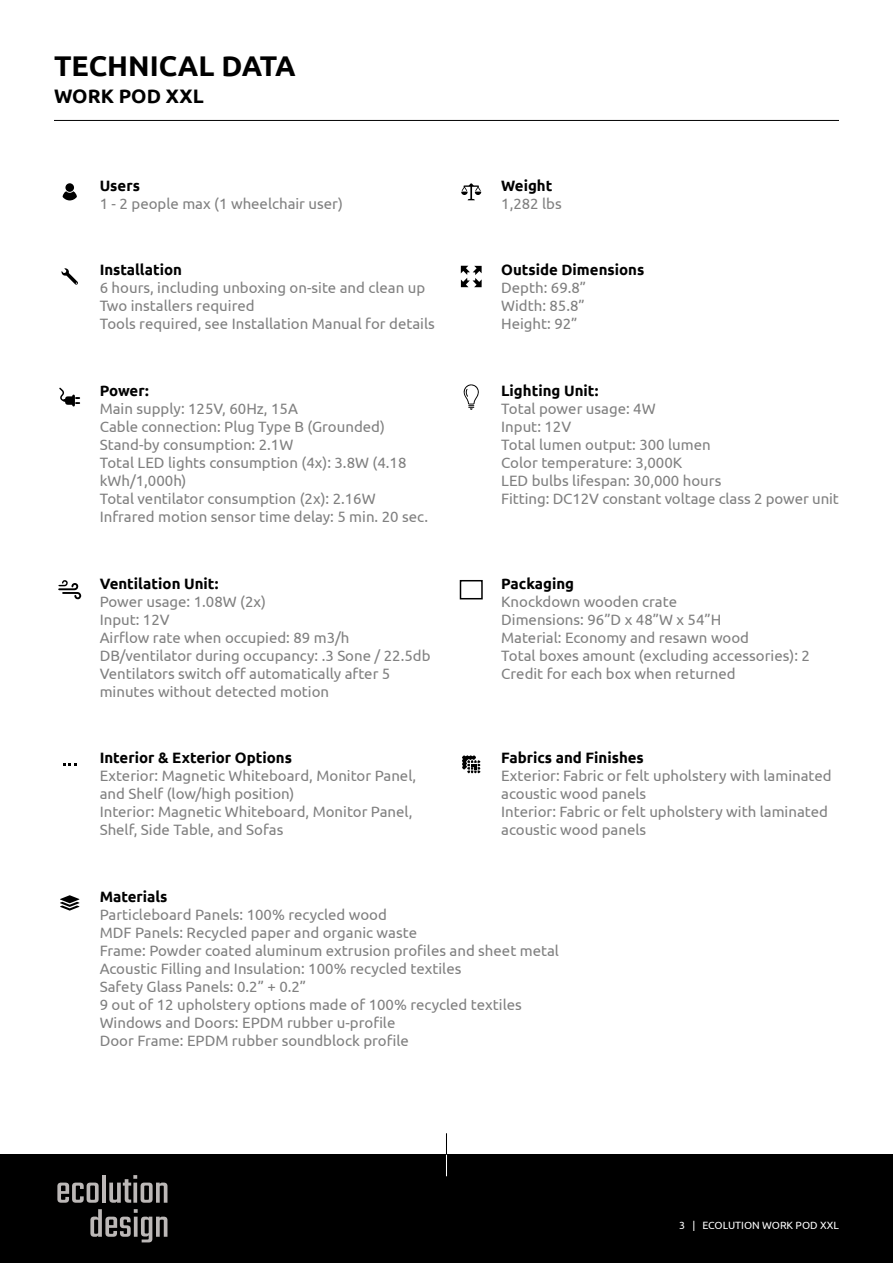
<style>
.page{position:relative;width:893px;height:1263px;background:#fff}
.page>*{position:absolute;margin:0;border:0;box-sizing:border-box;transform-origin:0 0}
.t1{font:700 28.5px "Ubuntu";color:#000}
.t2{font:700 19.5px "Ubuntu";color:#000}
.t3{font:15px/18px "Ubuntu";color:#808080}
.t4{font:700 15px "Ubuntu";color:#000}
.t5{font:10.5px "Ubuntu";color:#fff}
</style>
<div class="page">
<svg style="left:462px;top:755px;width:19px;height:18px"></svg>
<svg style="left:63px;top:763px;width:13px;height:2px"></svg>
<svg style="left:463px;top:384px;width:16px;height:26px"></svg>
<svg style="left:59px;top:387px;width:21px;height:20px"></svg>
<svg style="left:461px;top:266px;width:21px;height:21px"></svg>
<svg style="left:61px;top:268px;width:17px;height:17px"></svg>
<svg style="left:63px;top:191px;width:14px;height:9px"></svg>
<div style="left:65px;top:183px;width:9px;height:9px;background:#000;border-radius:50%"></div>
<svg style="left:461px;top:183px;width:20px;height:17px"></svg>
<svg style="left:58px;top:580px;width:23px;height:20px"></svg>
<div style="left:460px;top:580px;width:23px;height:19px;border:2px solid #000"></div>
<svg style="left:60px;top:895px;width:19px;height:15px"></svg>
<div style="left:0;top:1154px;width:893px;height:109px;background:#000"></div>
<svg style="left:446px;top:1133px;width:1px;height:43px"></svg>
<svg style="left:57px;top:1182px;width:42px;height:21px"></svg>
<hr style="left:102px;top:1175px;width:4px;height:28px;background:#bcb8b7">
<svg style="left:109px;top:1175px;width:58px;height:28px"></svg>
<svg style="left:90px;top:1209px;width:77px;height:33px"></svg>
<hr style="left:54px;top:120px;width:785px;height:1px;background:#000">
<h1 class="t1" style="left:54px;top:49px;width:243px">TECHNICAL DATA</h1>
<h2 class="t2" style="left:54px;top:85px;width:151px">WORK POD XXL</h2>
<p class="t4" style="left:100px;top:176px;width:42px">Users</p>
<p class="t3" style="left:100px;top:194px;width:245px">1 - 2 people max (1 wheelchair user)</p>
<p class="t4" style="left:100px;top:261px;width:84px">Installation</p>
<p class="t3" style="left:100px;top:279px;width:337px">6 hours, including unboxing on-site and clean up<br>Two installers required<br>Tools required, see Installation Manual for details</p>
<p class="t4" style="left:100px;top:382px;width:50px">Power:</p>
<p class="t3" style="left:100px;top:399px;width:330px">Main supply: 125V, 60Hz, 15A<br>Cable connection: Plug Type B (Grounded)<br>Stand-by consumption: 2.1W<br>Total LED lights consumption (4x): 3.8W (4.18 kWh/1,000h)<br>Total ventilator consumption (2x): 2.16W Infrared motion sensor time delay: 5 min. 20 sec.</p>
<p class="t4" style="left:100px;top:574px;width:120px">Ventilation Unit:</p>
<p class="t3" style="left:100px;top:592px;width:332px">Power usage: 1.08W (2x)<br>Input: 12V<br>Airflow rate when occupied: 89 m3/h DB/ventilator during occupancy: .3 Sone / 22.5db Ventilators switch off automatically after 5 minutes without detected motion</p>
<p class="t4" style="left:100px;top:749px;width:194px">Interior &amp; Exterior Options</p>
<p class="t3" style="left:100px;top:766px;width:318px">Exterior: Magnetic Whiteboard, Monitor Panel, and Shelf (low/high position)<br>Interior: Magnetic Whiteboard, Monitor Panel, Shelf, Side Table, and Sofas</p>
<p class="t4" style="left:501px;top:176px;width:53px">Weight</p>
<p class="t3" style="left:501px;top:194px;width:62px">1,282 lbs</p>
<p class="t4" style="left:501px;top:261px;width:145px">Outside Dimensions</p>
<p class="t3" style="left:501px;top:279px;width:86px;text-align:justify">Depth: 69.8” Width: 85.8” Height: 92”</p>
<p class="t4" style="left:501px;top:382px;width:99px">Lighting Unit:</p>
<p class="t3" style="left:501px;top:399px;width:339px">Total power usage: 4W<br>Input: 12V<br>Total lumen output: 300 lumen<br>Color temperature: 3,000K<br>LED bulbs lifespan: 30,000 hours<br>Fitting: DC12V constant voltage class 2 power unit</p>
<p class="t4" style="left:501px;top:574px;width:74px">Packaging</p>
<p class="t3" style="left:501px;top:592px;width:310px">Knockdown wooden crate<br>Dimensions: 96”D x 48”W x 54”H<br>Material: Economy and resawn wood<br>Total boxes amount (excluding accessories): 2<br>Credit for each box when returned</p>
<p class="t4" style="left:501px;top:749px;width:144px">Fabrics and Finishes</p>
<p class="t3" style="left:501px;top:766px;width:332px">Exterior: Fabric or felt upholstery with laminated acoustic wood panels<br>Interior: Fabric or felt upholstery with laminated acoustic wood panels</p>
<p class="t4" style="left:100px;top:887px;width:69px">Materials</p>
<p class="t3" style="left:100px;top:905px;width:461px">Particleboard Panels: 100% recycled wood<br>MDF Panels: Recycled paper and organic waste<br>Frame: Powder coated aluminum extrusion profiles and sheet metal Acoustic Filling and Insulation: 100% recycled textiles<br>Safety Glass Panels: 0.2” + 0.2”<br>9 out of 12 upholstery options made of 100% recycled textiles Windows and Doors: EPDM rubber u-profile<br>Door Frame: EPDM rubber soundblock profile</p>
<p class="t5" style="left:679px;top:1219px;width:161px">3 | ECOLUTION WORK POD XXL</p>
</div>
